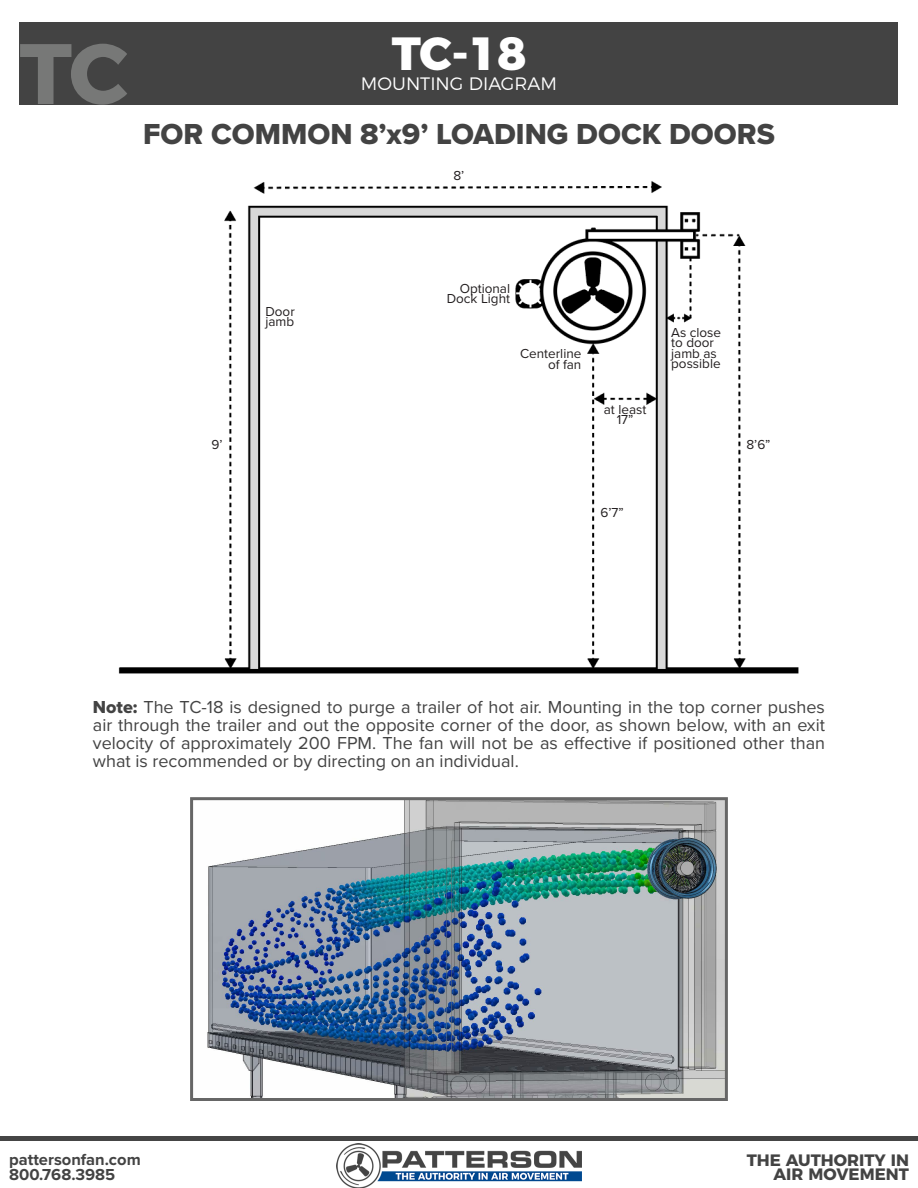
<style>
.page{position:relative;width:918px;height:1188px;background:#fff}
.page>*{position:absolute;margin:0;border:0;box-sizing:border-box;transform-origin:0 0}
.t1{font:700 85.5px "Montserrat";color:#777877}
.t2{font:800 46.5px "Montserrat";color:#fff}
.t3{font:30px "Proxima Nova Extrabld";color:#434343}
.t4{font:18px/18px "Proxima Nova";color:#434343;text-align:justify}
.t5{font:300 18px "Montserrat";color:#fff}
.t6{font:700 16.5px/15px "Proxima Nova";color:#434343}
.t7{font:700 16.5px/13.5px "Montserrat";color:#434343;text-align:right}
.t8{font:13.5px/10.5px "Proxima Nova";color:#231f20;text-align:right}
.s1{font-family:"Proxima Nova Extrabld"}
</style>
<div class="page">
<div style="left:0;top:1136px;width:918px;height:5px;background:#454545"></div>
<img style="left:337px;top:1144px;width:244px;height:44px">
<div style="left:20px;top:22px;width:878px;height:83px;background:#434343"></div>
<img style="left:207px;top:801px;width:517px;height:296px">
<div style="left:190px;top:797px;width:538px;height:304px;border:3px solid #666"></div>
<img style="left:118px;top:181px;width:681px;height:493px">
<h1 class="t1" style="left:20px;top:3px;width:110px">TC</h1>
<h2 class="t2" style="left:392px;top:15px;width:136px">TC-18</h2>
<p class="t5" style="left:361px;top:69px;width:198px">MOUNTING DIAGRAM</p>
<h3 class="t3" style="left:143px;top:111px;width:633px">FOR COMMON 8’x9’ LOADING DOCK DOORS</h3>
<p class="t8" style="left:454px;top:169px;width:12px">8’</p>
<p class="t8" style="left:265px;top:305px;width:31px;text-align:left">Door jamb</p>
<p class="t8" style="left:211px;top:438px;width:13px">9’</p>
<p class="t8" style="left:447px;top:283px;width:65px">Optional<br>Dock Light</p>
<p class="t8" style="left:520px;top:348px;width:63px">Centerline of fan</p>
<p class="t8" style="left:604px;top:403px;width:44px;text-align:center">at least<br>17”</p>
<p class="t8" style="left:671px;top:327px;width:51px;text-align:left">As close to door jamb as possible</p>
<p class="t8" style="left:601px;top:507px;width:25px">6’7”</p>
<p class="t8" style="left:747px;top:438px;width:26px">8’6”</p>
<p class="t4" style="left:93px;top:697px;width:734px"><span class="s1">Note:</span> The TC-18 is designed to purge a trailer of hot air. Mounting in the top corner pushes air through the trailer and out the opposite corner of the door, as shown below, with an exit velocity of approximately 200 FPM. The fan will not be as effective if positioned other than what is recommended or by directing on an individual.</p>
<p class="t6" style="left:9px;top:1152px;width:133px">pattersonfan.com<br>800.768.3985</p>
<p class="t7" style="left:747px;top:1153px;width:164px">THE AUTHORITY IN<br>AIR MOVEMENT</p>
</div>
